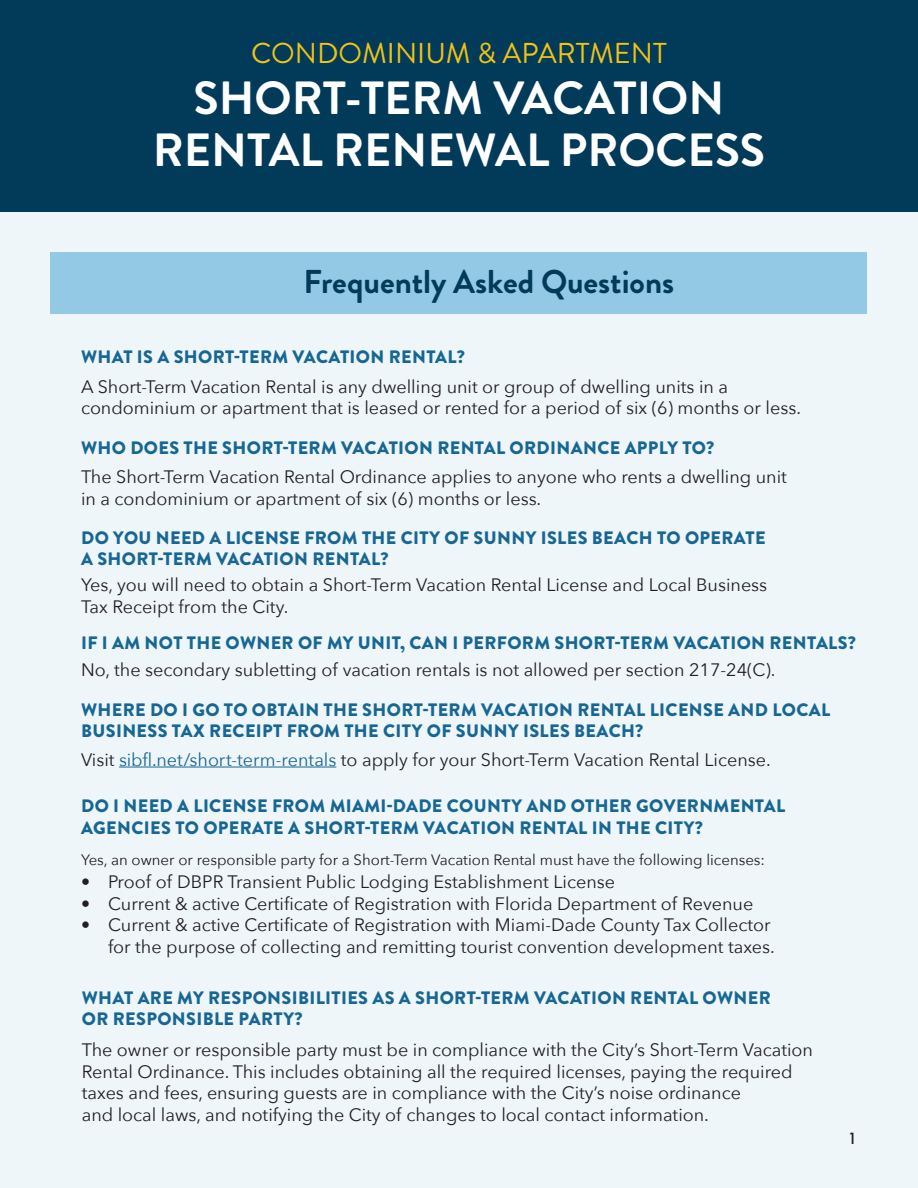
<style>
.page{position:relative;width:918px;height:1188px;background:#fff}
.page>*{position:absolute;margin:0;border:0;box-sizing:border-box;transform-origin:0 0}
.t1{font:700 46.5px/52.5px "Brandon Grotesque";color:#fff;text-align:center}
.t2{font:700 33px "Brandon Grotesque";color:#023b5a}
.t3{font:28.65px "Brandon Grotesque";color:#f1c315}
.Answer_p{font:18px/21.6px "Avenir Next";color:#231f20}
.Question_h2{font:900 18px/21.6px "Brandon Grotesque";letter-spacing:.02em;color:#186793}
.bullets{font:18px/21.6px "Avenir Next";color:#231f20;text-align:right}
.Answer_p-2{font:15px "Avenir Next";color:#231f20}
.t4{font:500 15px "Futura";color:#231f20}
.s1{color:#186793}
</style>
<div class="page">
<div style="left:0;top:184px;width:918px;height:1004px;background:#eef6fa"></div>
<div style="left:0;top:0;width:918px;height:212px;background:#023b5a"></div>
<hr style="left:119px;top:767px;width:217px;height:1px;background:#186793">
<div style="left:51px;top:253px;width:816px;height:61px;background:#93c9e4"></div>
<h3 class="t3" style="left:251px;top:34px;width:417px">CONDOMINIUM &amp; APARTMENT</h3>
<h1 class="t1" style="left:153px;top:72px;width:614px">SHORT-TERM VACATION<br>RENTAL RENEWAL PROCESS</h1>
<h2 class="t2" style="left:304px;top:258px;width:372px">Frequently Asked Questions</h2>
<h2 class="Question_h2" style="left:81px;top:347px;width:385px">WHAT IS A SHORT-TERM VACATION RENTAL?</h2>
<p class="Answer_p" style="left:81px;top:375px;width:722px">A Short-Term Vacation Rental is any dwelling unit or group of dwelling units in a condominium or apartment that is leased or rented for a period of six (6) months or less.</p>
<h2 class="Question_h2" style="left:81px;top:437px;width:635px">WHO DOES THE SHORT-TERM VACATION RENTAL ORDINANCE APPLY TO?</h2>
<p class="Answer_p" style="left:81px;top:465px;width:707px">The Short-Term Vacation Rental Ordinance applies to anyone who rents a dwelling unit in a condominium or apartment of six (6) months or less.</p>
<h2 class="Question_h2" style="left:81px;top:527px;width:686px">DO YOU NEED A LICENSE FROM THE CITY OF SUNNY ISLES BEACH TO OPERATE</h2>
<h2 class="Question_h2" style="left:81px;top:548px;width:309px">A SHORT-TERM VACATION RENTAL?</h2>
<p class="Answer_p" style="left:81px;top:573px;width:688px">Yes, you will need to obtain a Short-Term Vacation Rental License and Local Business<br>Tax Receipt from the City.</p>
<h2 class="Question_h2" style="left:81px;top:632px;width:777px">IF I AM NOT THE OWNER OF MY UNIT, CAN I PERFORM SHORT-TERM VACATION RENTALS?</h2>
<p class="Answer_p" style="left:81px;top:658px;width:696px">No, the secondary subletting of vacation rentals is not allowed per section 217-24(C).</p>
<h2 class="Question_h2" style="left:81px;top:699px;width:751px">WHERE DO I GO TO OBTAIN THE SHORT-TERM VACATION RENTAL LICENSE AND LOCAL<br>BUSINESS TAX RECEIPT FROM THE CITY OF SUNNY ISLES BEACH?</h2>
<p class="Answer_p" style="left:81px;top:748px;width:691px">Visit <span class="s1">sibfl.net/short-term-rentals</span> to apply for your Short-Term Vacation Rental License.</p>
<h2 class="Question_h2" style="left:81px;top:796px;width:706px">DO I NEED A LICENSE FROM MIAMI-DADE COUNTY AND OTHER GOVERNMENTAL<br>AGENCIES TO OPERATE A SHORT-TERM VACATION RENTAL IN THE CITY?</h2>
<p class="Answer_p-2" style="left:81px;top:847px;width:686px">Yes, an owner or responsible party for a Short-Term Vacation Rental must have the following licenses:</p>
<p class="bullets" style="left:81px;top:870px;width:536px">• Proof of DBPR Transient Public Lodging Establishment License</p>
<p class="bullets" style="left:81px;top:892px;width:674px">• Current &amp; active Certificate of Registration with Florida Department of Revenue</p>
<p class="bullets" style="left:81px;top:914px;width:695px">• Current &amp; active Certificate of Registration with Miami-Dade County Tax Collector for the purpose of collecting and remitting tourist convention development taxes.</p>
<h2 class="Question_h2" style="left:82px;top:987px;width:690px">WHAT ARE MY RESPONSIBILITIES AS A SHORT-TERM VACATION RENTAL OWNER</h2>
<h2 class="Question_h2" style="left:82px;top:1008px;width:222px">OR RESPONSIBLE PARTY?</h2>
<p class="Answer_p" style="left:82px;top:1038px;width:733px">The owner or responsible party must be in compliance with the City’s Short-Term Vacation Rental Ordinance. This includes obtaining all the required licenses, paying the required taxes and fees, ensuring guests are in compliance with the City’s noise ordinance<br>and local laws, and notifying the City of changes to local contact information.</p>
<p class="t4" style="left:848px;top:1128px;width:11px">1</p>
</div>
